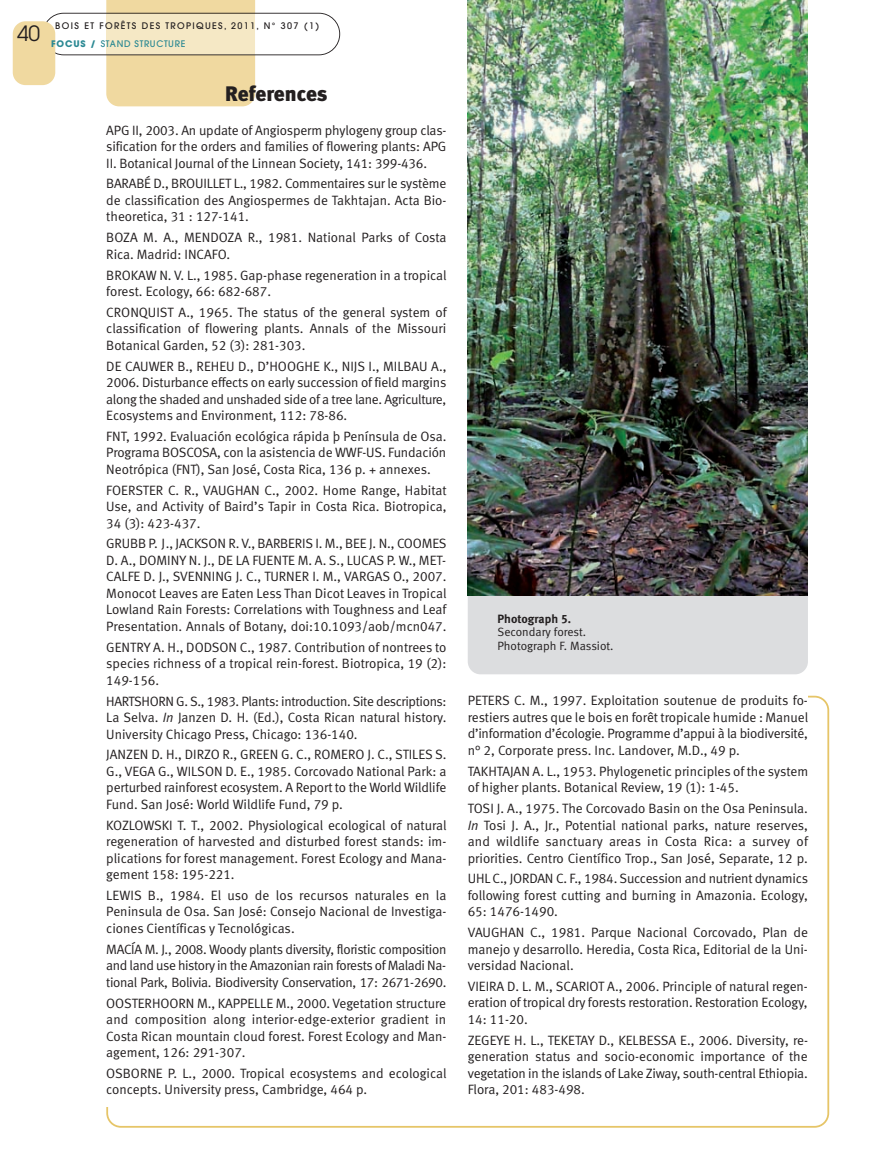
<style>
.page{position:relative;width:893px;height:1149px;background:#fff}
.page>*{position:absolute;margin:0;border:0;box-sizing:border-box;transform-origin:0 0}
.t1{font:21px "Meta Black LF";letter-spacing:-.005em;color:#231f20}
.t2{font:21px "Avant Garde";color:#231f20}
.t3{font:13.5px/16.5px "Meta Normal LF";color:#231f20;text-align:justify}
.t4{font:12px/13.5px "Meta Normal LF";color:#231f20}
.t5{font:12px "Meta Bold LF";color:#231f20}
.t6{font:500 9px/18px "Avant Garde";letter-spacing:.15em;color:#231f20}
.s1{font-weight:700;color:#2c8993}
.s2{color:#2c8993}
.s3{font-style:italic}
</style>
<div class="page">
<svg style="left:106px;top:695px;width:723px;height:432px"></svg>
<div style="left:85px;top:128px;width:723px;height:978px;background:#fff"></div>
<div style="left:468px;top:595px;width:340px;height:79px;background:#dcdddf"></div>
<svg style="left:46px;top:0;width:294px;height:106px"></svg>
<div style="left:13px;top:21px;width:42px;height:64px;background:#f0d9a0;border-radius:13px"></div>
<img style="left:468px;top:0;width:340px;height:595px">
<h1 class="t2" style="left:17px;top:26px;width:25px">40</h1>
<p class="t6" style="left:51px;top:18px;width:270px;text-indent:4px">BOIS ET FORÊTS DES TROPIQUES, 2011, N° 307 (1)<br><span class="s1">FOCUS /</span> <span class="s2">STAND STRUCTURE</span></p>
<h1 class="t1" style="left:225px;top:86px;width:104px">References</h1>
<p class="t3" style="left:106px;top:123px;width:342px">APG II, 2003. An update of Angiosperm phylogeny group clas&shy;sification for the orders and families of flowering plants: APG II. Botanical Journal of the Linnean Society, 141: 399-436.</p>
<p class="t3" style="left:106px;top:177px;width:342px">BARABÉ D., BROUILLET L., 1982. Commentaires sur le système de classification des Angiospermes de Takhtajan. Acta Bio&shy;theoretica, 31 : 127-141.</p>
<p class="t3" style="left:106px;top:230px;width:342px">BOZA M. A., MENDOZA R., 1981. National Parks of Costa<br>Rica. Madrid: INCAFO.</p>
<p class="t3" style="left:106px;top:268px;width:342px">BROKAW N. V. L., 1985. Gap-phase regeneration in a tropical forest. Ecology, 66: 682-687.</p>
<p class="t3" style="left:106px;top:305px;width:342px">CRONQUIST A., 1965. The status of the general system of classification of flowering plants. Annals of the Missouri Botanical Garden, 52 (3): 281-303.</p>
<p class="t3" style="left:106px;top:359px;width:342px">DE CAUWER B., REHEU D., D’HOOGHE K., NIJS I., MILBAU A., 2006. Disturbance effects on early succession of field margins along the shaded and unshaded side of a tree lane. Agriculture, Ecosystems and Environment, 112: 78-86.</p>
<p class="t3" style="left:106px;top:429px;width:342px">FNT, 1992. Evaluación ecológica rápida þ Península de Osa.<br>Programa BOSCOSA, con la asistencia de WWF-US. Fundación Neotrópica (FNT), San José, Costa Rica, 136 p. + annexes.</p>
<p class="t3" style="left:106px;top:483px;width:342px">FOERSTER C. R., VAUGHAN C., 2002. Home Range, Habitat Use, and Activity of Baird’s Tapir in Costa Rica. Biotropica, 34 (3): 423-437.</p>
<p class="t3" style="left:106px;top:536px;width:342px">GRUBB P. J., JACKSON R. V., BARBERIS I. M., BEE J. N., COOMES D. A., DOMINY N. J., DE LA FUENTE M. A. S., LUCAS P. W., MET-CALFE D. J., SVENNING J. C., TURNER I. M., VARGAS O., 2007.<br>Monocot Leaves are Eaten Less Than Dicot Leaves in Tropical Lowland Rain Forests: Correlations with Toughness and Leaf Presentation. Annals of Botany, doi:10.1093/aob/mcn047.</p>
<p class="t3" style="left:106px;top:640px;width:342px">GENTRY A. H., DODSON C., 1987. Contribution of nontrees to species richness of a tropical rein-forest. Biotropica, 19 (2):<br>149-156.</p>
<p class="t3" style="left:106px;top:693px;width:342px">HARTSHORN G. S., 1983. Plants: introduction. Site descriptions:<br>La Selva. <span class="s3">In</span> Janzen D. H. (Ed.), Costa Rican natural history.<br>University Chicago Press, Chicago: 136-140.</p>
<p class="t3" style="left:106px;top:747px;width:342px">JANZEN D. H., DIRZO R., GREEN G. C., ROMERO J. C., STILES S.<br>G., VEGA G., WILSON D. E., 1985. Corcovado National Park: a perturbed rainforest ecosystem. A Report to the World Wildlife Fund. San José: World Wildlife Fund, 79 p.</p>
<p class="t3" style="left:106px;top:817px;width:342px">KOZLOWSKI T. T., 2002. Physiological ecological of natural regeneration of harvested and disturbed forest stands: im&shy;plications for forest management. Forest Ecology and Mana&shy;gement 158: 195-221.</p>
<p class="t3" style="left:106px;top:888px;width:342px">LEWIS B., 1984. El uso de los recursos naturales en la Peninsula de Osa. San José: Consejo Nacional de Investiga&shy;ciones Científicas y Tecnológicas.</p>
<p class="t3" style="left:106px;top:941px;width:342px">MACÍA M. J., 2008. Woody plants diversity, floristic composition and land use history in the Amazonian rain forests of Maladi Na&shy;tional Park, Bolivia. Biodiversity Conservation, 17: 2671-2690.</p>
<p class="t3" style="left:106px;top:995px;width:342px">OOSTERHOORN M., KAPPELLE M., 2000. Vegetation structure and composition along interior-edge-exterior gradient in Costa Rican mountain cloud forest. Forest Ecology and Man&shy;agement, 126: 291-307.</p>
<p class="t3" style="left:106px;top:1065px;width:342px">OSBORNE P. L., 2000. Tropical ecosystems and ecological concepts. University press, Cambridge, 464 p.</p>
<p class="t5" style="left:497px;top:614px;width:75px">Photograph 5.</p>
<p class="t4" style="left:497px;top:626px;width:118px">Secondary forest.<br>Photograph F. Massiot.</p>
<p class="t3" style="left:468px;top:693px;width:342px">PETERS C. M., 1997. Exploitation soutenue de produits fo&shy;restiers autres que le bois en forêt tropicale humide : Manuel d’information d’écologie. Programme d’appui à la biodiversité, n° 2, Corporate press. Inc. Landover, M.D., 49 p.</p>
<p class="t3" style="left:468px;top:763px;width:342px">TAKHTAJAN A. L., 1953. Phylogenetic principles of the system of higher plants. Botanical Review, 19 (1): 1-45.</p>
<p class="t3" style="left:468px;top:801px;width:342px">TOSI J. A., 1975. The Corcovado Basin on the Osa Peninsula.<br><span class="s3">In</span> Tosi J. A., Jr., Potential national parks, nature reserves, and wildlife sanctuary areas in Costa Rica: a survey of priorities. Centro Científico Trop., San José, Separate, 12 p.</p>
<p class="t3" style="left:468px;top:871px;width:342px">UHL C., JORDAN C. F., 1984. Succession and nutrient dynamics following forest cutting and burning in Amazonia. Ecology, 65: 1476-1490.</p>
<p class="t3" style="left:468px;top:925px;width:342px">VAUGHAN C., 1981. Parque Nacional Corcovado, Plan de manejo y desarrollo. Heredia, Costa Rica, Editorial de la Uni&shy;versidad Nacional.</p>
<p class="t3" style="left:468px;top:978px;width:341px">VIEIRA D. L. M., SCARIOT A., 2006. Principle of natural regen&shy;eration of tropical dry forests restoration. Restoration Ecology, 14: 11-20.</p>
<p class="t3" style="left:468px;top:1032px;width:342px">ZEGEYE H. L., TEKETAY D., KELBESSA E., 2006. Diversity, re&shy;generation status and socio-economic importance of the vegetation in the islands of Lake Ziway, south-central Ethiopia.<br>Flora, 201: 483-498.</p>
</div>
